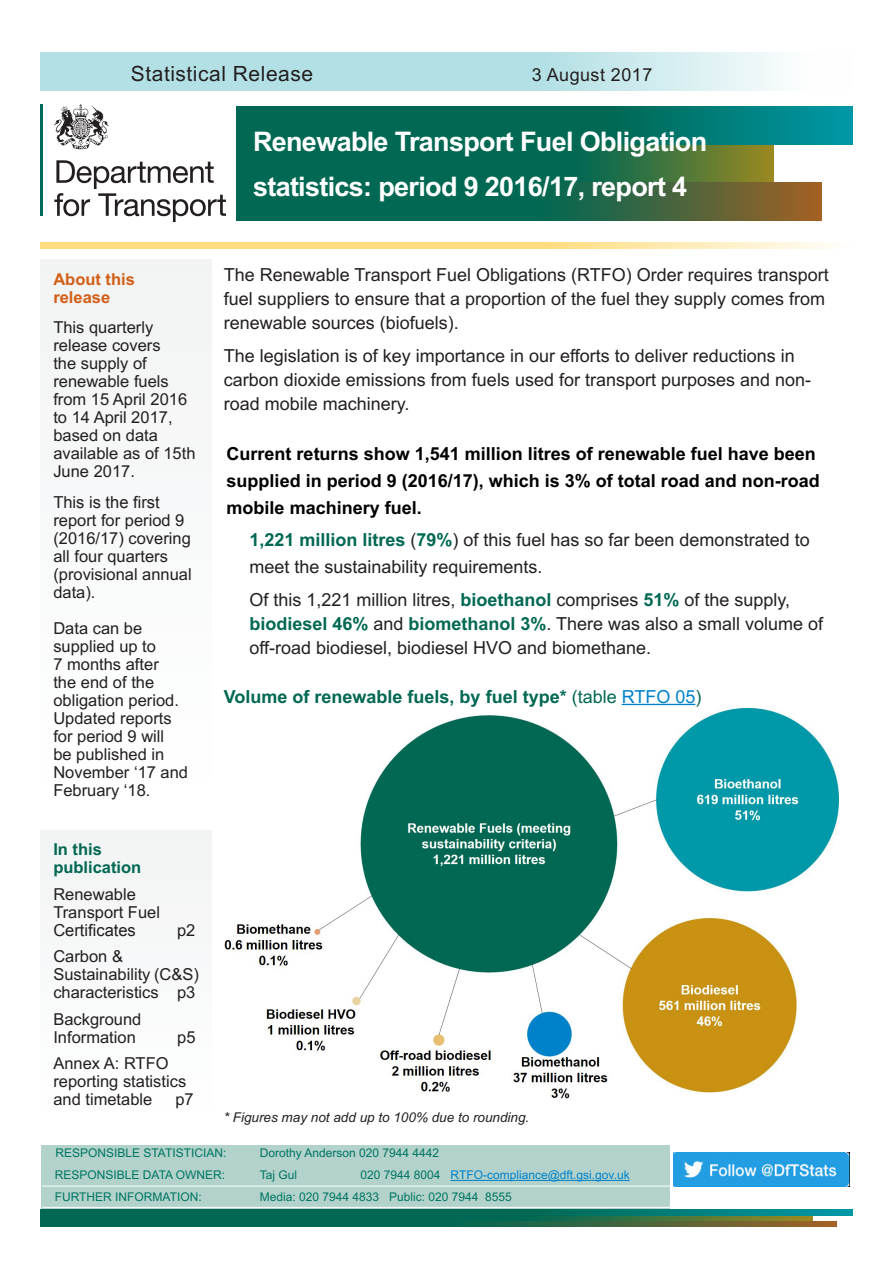
<style>
.page{position:relative;width:893px;height:1263px;background:#fff}
.page>*{position:absolute;margin:0;border:0;box-sizing:border-box;transform-origin:0 0}
.t1{font:27px/45px "Arial Bold MT2";letter-spacing:-.025em;color:#fff}
.t2{font:21px "Arial MT2";letter-spacing:.025em;color:#231f20}
.bullet_points{font:18px/24px "Arial MT2";color:#231f20}
.bullet_points-2{font:18px/27px "Arial Bold MT2";color:#000}
.t3{font:18px "Arial Bold MT2";color:#006853}
.bullet_points-3{font:18px "Arial MT2";letter-spacing:.025em;color:#231f20}
.Contents{font:16.5px/18px "Arial MT2";color:#231f20}
.t4{font:16.5px/18px "Arial Bold MT2";color:#006853}
.t5{font:16.5px/18px "Arial Bold MT2";color:#d25f15}
.t6{font:13.5px "Arial Italic MT2";color:#231f20}
.t7{font:12px "Arial MT2";color:#007662}
.t8{font:12px "Arial MT2";color:#0082ca}
.s1{font-family:"Arial"}
.s2{font-family:"Arial Bold MT2";color:#006853}
.s3{font-family:"Arial MT2"}
.s4{font-family:"Arial MT2";color:#0082ca}
</style>
<div class="page">
<svg style="left:41px;top:52px;width:739px;height:39px;background:#bde4e8"></svg>
<svg style="left:236px;top:144px;width:538px;height:38px;background:#1a6d4a"></svg>
<svg style="left:236px;top:182px;width:585px;height:38px;background:#256648"></svg>
<svg style="left:236px;top:106px;width:616px;height:38px;background:#007163"></svg>
<svg style="left:41px;top:243px;width:790px;height:6px;background:#ffe293"></svg>
<hr style="left:41px;top:104px;width:2px;height:112px;background:#006b5f">
<svg style="left:54px;top:160px;width:172px;height:62px"></svg>
<svg style="left:54px;top:104px;width:55px;height:45px"></svg>
<svg style="left:41px;top:1215px;width:771px;height:6px;background:#166e4d"></svg>
<svg style="left:41px;top:1209px;width:811px;height:6px;background:#007163"></svg>
<svg style="left:41px;top:1221px;width:795px;height:6px;background:#256647"></svg>
<div style="left:41px;top:1146px;width:628px;height:63px;background:#b3d2cb"></div>
<hr style="left:42px;top:1186px;width:205px;height:1px;background:#fff">
<hr style="left:247px;top:1186px;width:586px;height:1px;background:#fff">
<hr style="left:42px;top:1207px;width:205px;height:1px;background:#fff">
<hr style="left:247px;top:1207px;width:586px;height:1px;background:#fff">
<hr style="left:451px;top:1180px;width:179px;height:1px;background:#0082ca">
<div style="left:41px;top:830px;width:171px;height:300px;background:#f8f9f9"></div>
<hr style="left:622px;top:704px;width:73px;height:1px;background:#0082ca">
<div style="left:41px;top:260px;width:171px;height:555px;background:#f8f9f9"></div>
<img style="left:224px;top:709px;width:615px;height:390px">
<img style="left:674px;top:1152px;width:175px;height:34px">
<p class="t2" style="left:131px;top:59px;width:184px">Statistical Release</p>
<p class="bullet_points-3" style="left:532px;top:62px;width:122px">3 August 2017</p>
<h1 class="t1" style="left:253px;top:119px;width:456px">Renewable Transport Fuel Obligation statistics: period 9 2016/17, report 4</h1>
<p class="t5" style="left:53px;top:270px;width:83px">About this release</p>
<p class="Contents" style="left:53px;top:318px;width:144px">This quarterly release covers<br>the supply of renewable fuels from 15 April 2016 to 14 April 2017, based on data available as of 15th<br>June 2017.</p>
<p class="Contents" style="left:53px;top:493px;width:140px"><span class="s1">This is the first </span>report for period 9 (2016/17) covering all four quarters (provisional annual data).</p>
<p class="Contents" style="left:53px;top:619px;width:136px">Data can be supplied up to<br>7 months after<br>the end of the obligation period.<br>Updated reports for period 9 will<br>be published in<br>November ‘17 and<br>February ‘18.</p>
<p class="t4" style="left:53px;top:840px;width:90px">In this publication</p>
<p class="Contents" style="left:53px;top:885px;width:108px">Renewable<br>Transport Fuel<br><span class="s1">Certificates</span></p>
<p class="Contents" style="left:177px;top:921px;width:20px">p2</p>
<p class="Contents" style="left:53px;top:947px;width:147px">Carbon &amp;<br>Sustainability (C&amp;S) characteristics p3</p>
<p class="Contents" style="left:53px;top:1010px;width:90px">Background<br>Information</p>
<p class="Contents" style="left:177px;top:1028px;width:20px">p5</p>
<p class="Contents" style="left:53px;top:1054px;width:134px">Annex A: RTFO reporting statistics and timetable</p>
<p class="Contents" style="left:175px;top:1090px;width:20px">p7</p>
<p class="bullet_points" style="left:224px;top:263px;width:606px">The Renewable Transport Fuel Obligations (RTFO) Order requires transport fuel suppliers to ensure that a proportion of the fuel they supply comes from renewable sources (biofuels).</p>
<p class="bullet_points" style="left:224px;top:343px;width:589px">The legislation is of key importance in our efforts to deliver reductions in carbon dioxide emissions from fuels used for transport purposes and non&shy;road mobile machinery.</p>
<p class="bullet_points-2" style="left:227px;top:440px;width:595px">Current returns show 1,541 million litres of renewable fuel have been supplied in period 9 (2016/17), which is 3% of total road and non-road mobile machinery fuel.</p>
<p class="bullet_points" style="left:249px;top:526px;width:562px;line-height:27px"><span class="s2">1,221 million litres</span> (<span class="s2">79%</span>) of this fuel has so far been demonstrated to meet the sustainability requirements.</p>
<p class="bullet_points" style="left:249px;top:587px;width:575px">Of this 1,221 million litres, <span class="s2">bioethanol</span> comprises <span class="s2">51%</span> of the supply, <span class="s2">biodiesel 46%</span> and <span class="s2">biomethanol 3%</span>. There was also a small volume of off-road biodiesel, biodiesel HVO and biomethane.</p>
<p class="t3" style="left:224px;top:683px;width:479px">Volume of renewable fuels, by fuel type* <span class="s3">(table</span> <span class="s4">RTFO 05</span><span class="s3">)</span></p>
<p class="t6" style="left:224px;top:1109px;width:307px">* Figures may not add up to 100% due to rounding.</p>
<p class="t7" style="left:55px;top:1144px;width:172px">RESPONSIBLE STATISTICIAN:</p>
<p class="t7" style="left:260px;top:1144px;width:181px">Dorothy Anderson 020 7944 4442</p>
<p class="t7" style="left:55px;top:1167px;width:172px">RESPONSIBLE DATA OWNER:</p>
<p class="t7" style="left:260px;top:1167px;width:39px">Taj Gul</p>
<p class="t7" style="left:360px;top:1167px;width:82px">020 7944 8004</p>
<p class="t8" style="left:451px;top:1167px;width:181px">RTFO-compliance@dft.gsi.gov.uk</p>
<p class="t7" style="left:55px;top:1188px;width:148px">FURTHER INFORMATION:</p>
<p class="t7" style="left:260px;top:1188px;width:254px">Media: 020 7944 4833 Public: 020 7944 8555</p>
</div>
